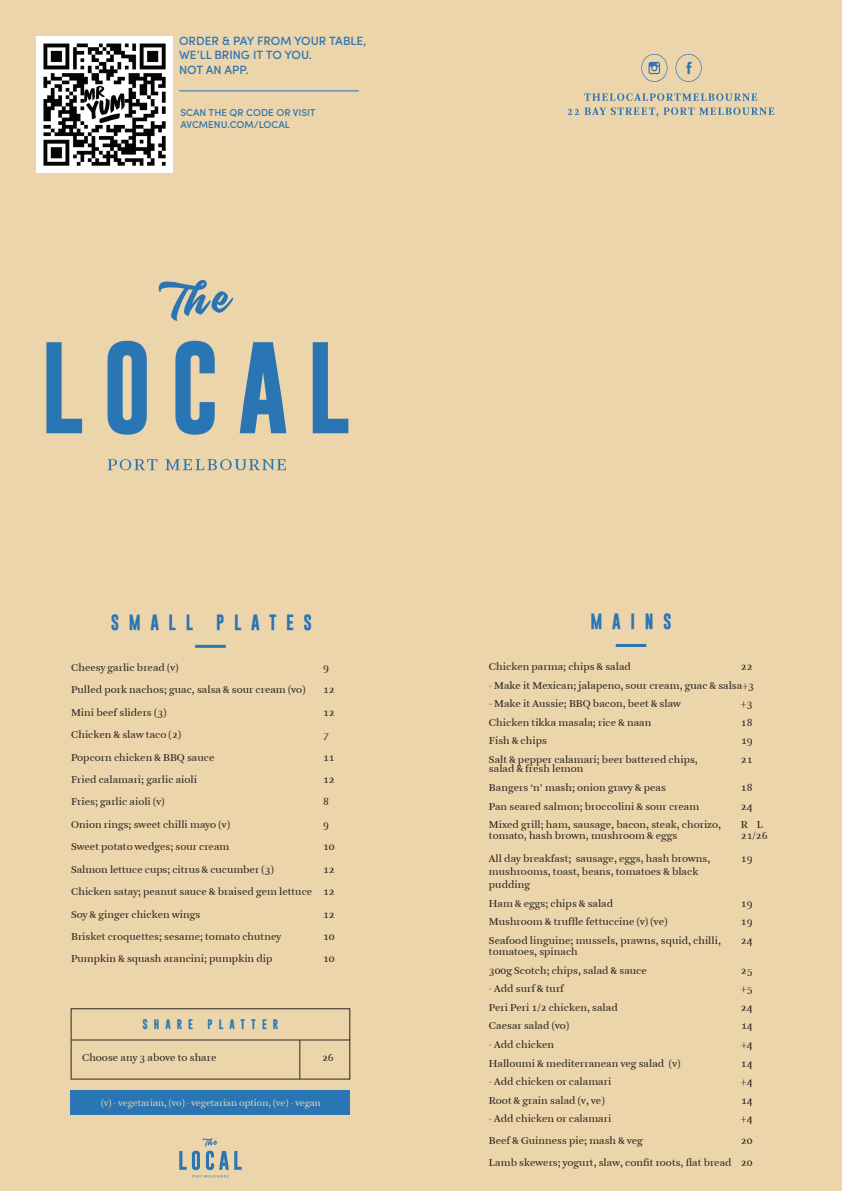
<style>
.page{position:relative;width:842px;height:1191px;background:#ecd4ab}
.page>*{position:absolute;margin:0;border:0;box-sizing:border-box;transform-origin:0 0}
.t1{font:700 16px "Gobold";letter-spacing:.6em;color:#2a75b4}
.t2{font:500 12px/14.4px "Sofia Pro";color:#2a75b4}
.t3{font:11px/22.4px "Arnhem Blond";color:#2b2523}
.t4{font:10px "Arnhem Blond";color:#ecd4ac}
.t5{font:500 10px/12px "Sofia Pro";color:#2a75b4}
.t6{font:700 10px "Gobold";letter-spacing:.6em;color:#2a75b4}
</style>
<div class="page">
<svg style="left:179px;top:1138px;width:63px;height:39px"></svg>
<hr style="left:195px;top:645px;width:31px;height:3px;background:#2a75b4">
<div style="left:71px;top:1008px;width:279px;height:71px;border:1px solid #2b2523"></div>
<hr style="left:71px;top:1039px;width:279px;height:1px;background:#2b2523">
<hr style="left:300px;top:1040px;width:1px;height:38px;background:#2b2523">
<hr style="left:616px;top:644px;width:30px;height:3px;background:#2a75b4">
<svg style="left:46px;top:342px;width:36px;height:91px"></svg>
<svg style="left:108px;top:341px;width:39px;height:94px"></svg>
<svg style="left:175px;top:341px;width:40px;height:94px"></svg>
<svg style="left:240px;top:342px;width:46px;height:91px"></svg>
<svg style="left:313px;top:342px;width:35px;height:91px"></svg>
<svg style="left:158px;top:279px;width:76px;height:42px"></svg>
<svg style="left:108px;top:459px;width:49px;height:11px"></svg>
<svg style="left:165px;top:459px;width:121px;height:11px"></svg>
<svg style="left:675px;top:54px;width:27px;height:28px"></svg>
<svg style="left:641px;top:54px;width:26px;height:28px"></svg>
<svg style="left:584px;top:93px;width:173px;height:8px"></svg>
<svg style="left:568px;top:107px;width:206px;height:10px"></svg>
<div style="left:71px;top:1090px;width:279px;height:24px;background:#2a75b4"></div>
<img style="left:36px;top:36px;width:136px;height:136px">
<hr style="left:179px;top:90px;width:180px;height:1px;background:#2a75b4">
<p class="t2" style="left:179px;top:33px;width:189px">ORDER &amp; PAY FROM YOUR TABLE,<br>WE’LL BRING IT TO YOU.<br>NOT AN APP.</p>
<p class="t5" style="left:180px;top:106px;width:137px">SCAN THE QR CODE OR VISIT<br>AVCMENU.COM/LOCAL</p>
<h1 class="t1" style="left:111px;top:611px;width:84px">SMALL</h1>
<h1 class="t1" style="left:216px;top:611px;width:97px">PLATES</h1>
<p class="t3" style="left:71px;top:656px;width:109px">Cheesy garlic bread (v)</p>
<p class="t3" style="left:323px;top:656px;width:7px">9</p>
<p class="t3" style="left:71px;top:679px;width:236px">Pulled pork nachos; guac, salsa &amp; sour cream (vo)</p>
<p class="t3" style="left:323px;top:679px;width:13px">12</p>
<p class="t3" style="left:71px;top:701px;width:97px">Mini beef sliders (3)</p>
<p class="t3" style="left:323px;top:701px;width:13px">12</p>
<p class="t3" style="left:71px;top:723px;width:112px">Chicken &amp; slaw taco (2)</p>
<p class="t3" style="left:323px;top:723px;width:7px">7</p>
<p class="t3" style="left:71px;top:746px;width:145px">Popcorn chicken &amp; BBQ sauce</p>
<p class="t3" style="left:323px;top:746px;width:13px">11</p>
<p class="t3" style="left:71px;top:768px;width:128px">Fried calamari; garlic aioli</p>
<p class="t3" style="left:323px;top:768px;width:13px">12</p>
<p class="t3" style="left:71px;top:791px;width:95px">Fries; garlic aioli (v)</p>
<p class="t3" style="left:323px;top:791px;width:7px">8</p>
<p class="t3" style="left:71px;top:813px;width:161px">Onion rings; sweet chilli mayo (v)</p>
<p class="t3" style="left:323px;top:813px;width:7px">9</p>
<p class="t3" style="left:71px;top:835px;width:160px">Sweet potato wedges; sour cream</p>
<p class="t3" style="left:323px;top:835px;width:13px">10</p>
<p class="t3" style="left:71px;top:858px;width:204px">Salmon lettuce cups; citrus &amp; cucumber (3)</p>
<p class="t3" style="left:71px;top:858px;width:265px;text-align:justify;text-indent:252px">12<br>Chicken satay; peanut sauce &amp; braised gem lettuce 12<br>Soy &amp; ginger chicken wings</p>
<p class="t3" style="left:323px;top:903px;width:13px">12</p>
<p class="t3" style="left:71px;top:925px;width:211px">Brisket croquettes; sesame; tomato chutney</p>
<p class="t3" style="left:323px;top:925px;width:13px">10</p>
<p class="t3" style="left:71px;top:947px;width:203px">Pumpkin &amp; squash arancini; pumpkin dip</p>
<p class="t3" style="left:323px;top:947px;width:13px">10</p>
<p class="t6" style="left:143px;top:1017px;width:52px">SHARE</p>
<p class="t6" style="left:208px;top:1017px;width:72px">PLATTER</p>
<p class="t3" style="left:82px;top:1046px;width:136px">Choose any 3 above to share</p>
<p class="t3" style="left:322px;top:1046px;width:13px">26</p>
<p class="t4" style="left:101px;top:1096px;width:221px">(v) - vegetarian, (vo) - vegetarian option, (ve) - vegan</p>
<h1 class="t1" style="left:590px;top:610px;width:82px">MAINS</h1>
<p class="t3" style="left:489px;top:655px;width:143px">Chicken parma; chips &amp; salad</p>
<p class="t3" style="left:741px;top:655px;width:13px">22</p>
<p class="t3" style="left:489px;top:674px;width:266px">- Make it Mexican; jalapeno, sour cream, guac &amp; salsa+3</p>
<p class="t3" style="left:489px;top:693px;width:194px">- Make it Aussie; BBQ bacon, beet &amp; slaw</p>
<p class="t3" style="left:741px;top:693px;width:13px">+3</p>
<p class="t3" style="left:489px;top:711px;width:164px">Chicken tikka masala; rice &amp; naan</p>
<p class="t3" style="left:741px;top:711px;width:13px">18</p>
<p class="t3" style="left:489px;top:730px;width:59px">Fish &amp; chips</p>
<p class="t3" style="left:741px;top:730px;width:13px">19</p>
<p class="t3" style="left:489px;top:748px;width:210px">Salt &amp; pepper calamari; beer battered chips,</p>
<p class="t3" style="left:741px;top:748px;width:13px">21</p>
<p class="t3" style="left:489px;top:760px;width:178px;line-height:18.6px">salad &amp; fresh lemon<br>Bangers ‘n’ mash; onion gravy &amp; peas</p>
<p class="t3" style="left:741px;top:776px;width:13px">18</p>
<p class="t3" style="left:489px;top:795px;width:212px">Pan seared salmon; broccolini &amp; sour cream</p>
<p class="t3" style="left:741px;top:795px;width:13px">24</p>
<p class="t3" style="left:489px;top:813px;width:234px">Mixed grill; ham, sausage, bacon, steak, chorizo,</p>
<p class="t3" style="left:741px;top:813px;width:24px">R L</p>
<p class="t3" style="left:489px;top:824px;width:190px">tomato, hash brown, mushroom &amp; eggs</p>
<p class="t3" style="left:741px;top:824px;width:28px">21/26</p>
<p class="t3" style="left:489px;top:847px;width:223px">All day breakfast; sausage, eggs, hash browns,</p>
<p class="t3" style="left:741px;top:847px;width:13px">19</p>
<p class="t3" style="left:489px;top:865px;width:211px;line-height:13.2px">mushrooms, toast, beans, tomatoes &amp; black pudding</p>
<p class="t3" style="left:489px;top:892px;width:126px">Ham &amp; eggs; chips &amp; salad</p>
<p class="t3" style="left:741px;top:892px;width:13px">19</p>
<p class="t3" style="left:489px;top:911px;width:180px">Mushroom &amp; truffle fettuccine (v) (ve)</p>
<p class="t3" style="left:741px;top:911px;width:13px">19</p>
<p class="t3" style="left:489px;top:929px;width:234px">Seafood linguine; mussels, prawns, squid, chilli,</p>
<p class="t3" style="left:741px;top:929px;width:13px">24</p>
<p class="t3" style="left:489px;top:942px;width:159px;line-height:18.6px">tomatoes, spinach<br>300g Scotch; chips, salad &amp; sauce</p>
<p class="t3" style="left:741px;top:959px;width:13px">25</p>
<p class="t3" style="left:489px;top:977px;width:76px">- Add surf &amp; turf</p>
<p class="t3" style="left:741px;top:977px;width:13px">+5</p>
<p class="t3" style="left:489px;top:996px;width:130px">Peri Peri 1/2 chicken, salad</p>
<p class="t3" style="left:741px;top:996px;width:13px">24</p>
<p class="t3" style="left:489px;top:1014px;width:82px">Caesar salad (vo)</p>
<p class="t3" style="left:741px;top:1014px;width:13px">14</p>
<p class="t3" style="left:489px;top:1033px;width:67px">- Add chicken</p>
<p class="t3" style="left:741px;top:1033px;width:13px">+4</p>
<p class="t3" style="left:489px;top:1052px;width:193px">Halloumi &amp; mediterranean veg salad (v)</p>
<p class="t3" style="left:741px;top:1052px;width:13px">14</p>
<p class="t3" style="left:489px;top:1070px;width:124px">- Add chicken or calamari</p>
<p class="t3" style="left:741px;top:1070px;width:13px">+4</p>
<p class="t3" style="left:489px;top:1089px;width:117px">Root &amp; grain salad (v, ve)</p>
<p class="t3" style="left:741px;top:1089px;width:13px">14</p>
<p class="t3" style="left:489px;top:1107px;width:124px">- Add chicken or calamari</p>
<p class="t3" style="left:741px;top:1107px;width:13px">+4</p>
<p class="t3" style="left:489px;top:1129px;width:155px">Beef &amp; Guinness pie; mash &amp; veg</p>
<p class="t3" style="left:489px;top:1130px;width:265px;line-height:22px;text-align:right">20<br>Lamb skewers; yogurt, slaw, confit roots, flat bread 20</p>
</div>
